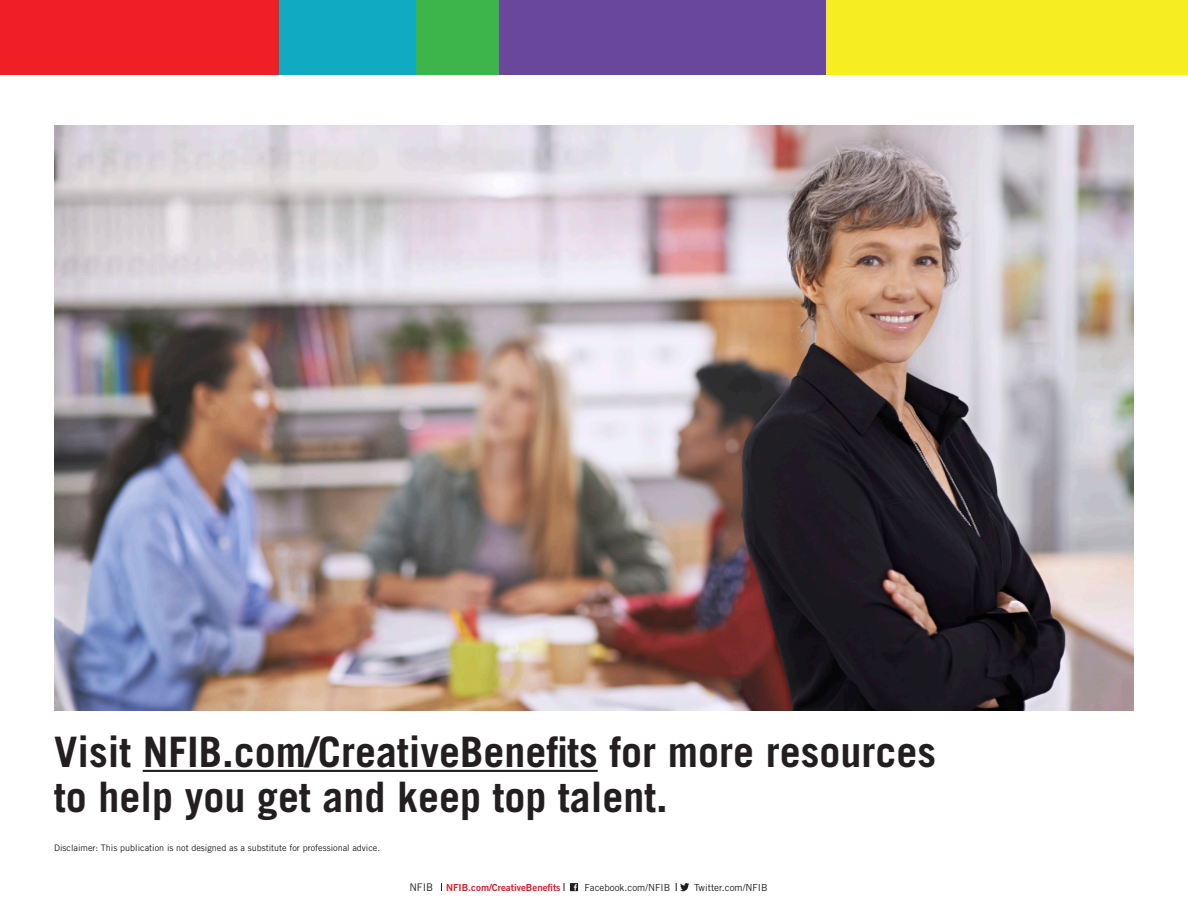
<style>
.page{position:relative;width:1188px;height:918px;background:#fff}
.page>*{position:absolute;margin:0;border:0;box-sizing:border-box;transform-origin:0 0}
.t1{font:700 42px/45px "Trade Gothic LT Std";color:#231f20}
.t2{font:9.75px "Trade Gothic LT Std";color:#231f20}
.t3{font:9.75px "Trade Gothic LT Std Bd 2";color:#d1232a}
.t4{font:9px "Trade Gothic LT Std";color:#231f20}
.s1{font-family:"Trade Gothic LT Std";font-size:10.5px;color:#231f20}
</style>
<div class="page">
<div style="left:0;top:0;width:279px;height:75px;background:#ee2026"></div>
<div style="left:279px;top:0;width:137px;height:75px;background:#10aac3"></div>
<div style="left:416px;top:0;width:84px;height:75px;background:#3db54a"></div>
<div style="left:500px;top:0;width:327px;height:75px;background:#69479c"></div>
<div style="left:827px;top:0;width:361px;height:75px;background:#f7ee22"></div>
<hr style="left:143px;top:770px;width:455px;height:2px;background:#231f20">
<img style="left:54px;top:126px;width:1080px;height:585px">
<svg style="left:676px;top:883px;width:13px;height:8px"></svg>
<div style="left:570px;top:883px;width:8px;height:8px;background:#231f20"></div>
<svg style="left:574px;top:884px;width:3px;height:7px"></svg>
<p class="t1" style="left:54px;top:729px;width:883px">Visit NFIB.com/CreativeBenefits for more resources to help you get and keep top talent.</p>
<p class="t4" style="left:54px;top:843px;width:328px">Disclaimer: This publication is not designed as a substitute for professional advice.</p>
<p class="t3" style="left:409px;top:881px;width:153px"><span class="s1">NFIB</span> NFIB.com/CreativeBenefits</p>
<p class="t2" style="left:584px;top:881px;width:87px">Facebook.com/NFIB</p>
<p class="t2" style="left:694px;top:881px;width:75px">Twitter.com/NFIB</p>
</div>
